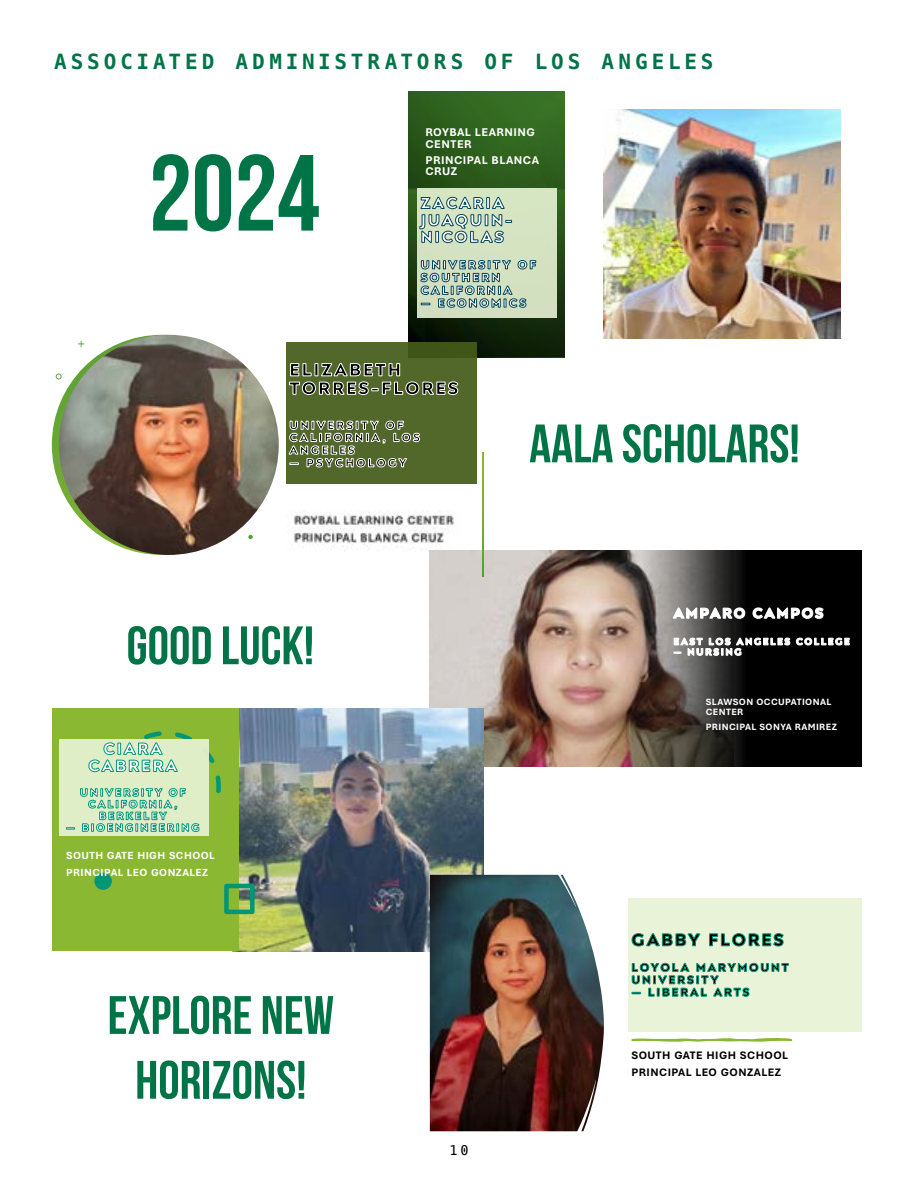
<style>
.page{position:relative;width:918px;height:1188px;background:#fff}
.page>*{position:absolute;margin:0;border:0;box-sizing:border-box;transform-origin:0 0}
.t1{font:108px "Bebas Neue";color:#007447}
.t2{font:54px/64.8px "Bebas Neue";color:#007447;text-align:center}
.t3{font:700 21px "Hack";letter-spacing:.185em;color:#007447}
.t4{font:13.5px "Hack";color:#000}
.t5{font:700 11.85px/11.2px "Bierstadt";letter-spacing:.04em;color:#fff}
.t6{font:700 11.4px/17.1px "Bierstadt";letter-spacing:.04em;color:#000}
.t7{font:700 10.8px/16.2px "Bierstadt";letter-spacing:.04em;color:#fff}
.t8{font:700 9.6px/10.4px "Bierstadt";letter-spacing:.04em;color:#fff}
</style>
<div class="page">
<img style="left:408px;top:308px;width:18px;height:35px">
<img style="left:426px;top:92px;width:139px;height:265px">
<img style="left:408px;top:122px;width:144px;height:186px">
<div style="left:417px;top:189px;width:140px;height:129px;background:#d5e3c1"></div>
<svg style="left:419px;top:196px;width:94px;height:48px"></svg>
<svg style="left:420px;top:260px;width:117px;height:48px"></svg>
<img style="left:604px;top:110px;width:236px;height:229px">
<img style="left:430px;top:551px;width:210px;height:215px">
<img style="left:640px;top:551px;width:222px;height:215px">
<svg style="left:673px;top:607px;width:151px;height:15px"></svg>
<svg style="left:673px;top:637px;width:177px;height:20px"></svg>
<div style="left:286px;top:343px;width:190px;height:141px;background:#455c19;opacity:.93"></div>
<svg style="left:289px;top:362px;width:170px;height:34px;background:#66734d"></svg>
<svg style="left:288px;top:417px;width:133px;height:52px;background:#6f7f54"></svg>
<svg style="left:52px;top:335px;width:220px;height:220px;background:#6ea838"></svg>
<img style="left:59px;top:335px;width:220px;height:220px;border-radius:110px">
<svg style="left:78px;top:341px;width:6px;height:6px"></svg>
<svg style="left:56px;top:373px;width:6px;height:7px"></svg>
<img style="left:293px;top:510px;width:161px;height:18px">
<img style="left:294px;top:528px;width:156px;height:25px">
<svg style="left:248px;top:535px;width:5px;height:4px"></svg>
<svg style="left:483px;top:452px;width:1px;height:125px"></svg>
<img style="left:239px;top:708px;width:245px;height:243px">
<div style="left:52px;top:708px;width:187px;height:243px;background:#8ab833"></div>
<div style="left:59px;top:739px;width:149px;height:97px;background:#e0eec8"></div>
<svg style="left:66px;top:731px;width:155px;height:102px"></svg>
<div style="left:94px;top:873px;width:18px;height:17px;background:#029676;border-radius:50%"></div>
<div style="left:224px;top:884px;width:31px;height:30px;border:4px solid #029676"></div>
<div style="left:628px;top:899px;width:234px;height:133px;background:#e8f3d4"></div>
<svg style="left:631px;top:933px;width:153px;height:14px"></svg>
<svg style="left:631px;top:962px;width:158px;height:35px"></svg>
<img style="left:430px;top:875px;width:174px;height:256px">
<svg style="left:631px;top:1038px;width:161px;height:4px"></svg>
<h3 class="t3" style="left:54px;top:49px;width:661px">ASSOCIATED ADMINISTRATORS OF LOS ANGELES</h3>
<h1 class="t1" style="left:149px;top:134px;width:173px">2024</h1>
<h2 class="t2" style="left:127px;top:613px;width:189px">GOOD LUCK!</h2>
<p class="t7" style="left:66px;top:848px;width:150px">SOUTH GATE HIGH SCHOOL<br>PRINCIPAL LEO GONZALEZ</p>
<h2 class="t2" style="left:108px;top:982px;width:228px">EXPLORE NEW<br>HORIZONS!</h2>
<p class="t5" style="left:425px;top:127px;width:111px">ROYBAL LEARNING<br>CENTER</p>
<p class="t5" style="left:425px;top:155px;width:115px">PRINCIPAL BLANCA<br>CRUZ</p>
<h2 class="t2" style="left:529px;top:411px;width:272px">AALA SCHOLARS!</h2>
<p class="t8" style="left:706px;top:697px;width:127px">SLAWSON OCCUPATIONAL<br>CENTER</p>
<p class="t8" style="left:706px;top:722px;width:133px">PRINCIPAL SONYA RAMIREZ</p>
<h3 class="t4" style="left:450px;top:1142px;width:20px">10</h3>
<p class="t6" style="left:631px;top:1047px;width:158px">SOUTH GATE HIGH SCHOOL<br>PRINCIPAL LEO GONZALEZ</p>
</div>
